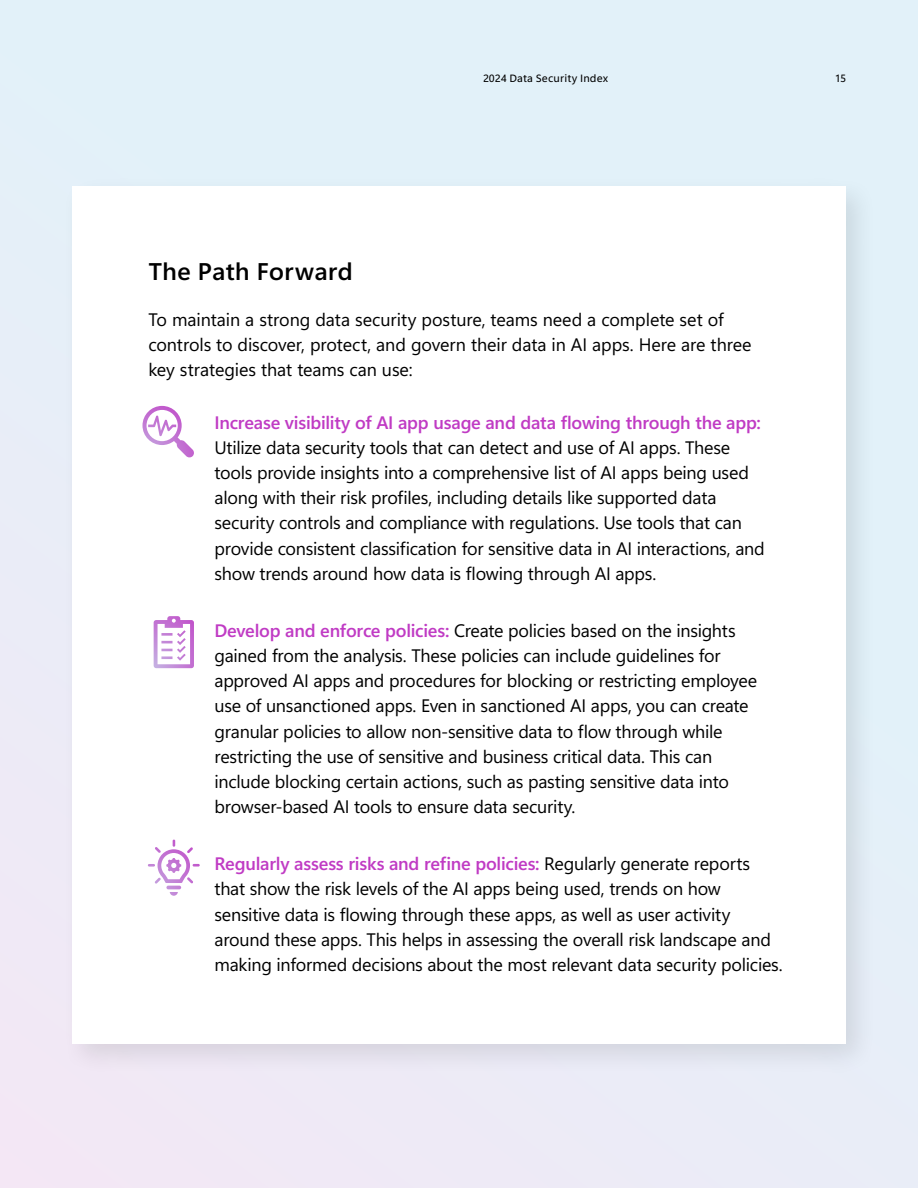
<style>
.page{position:relative;width:918px;height:1188px;background:#fff}
.page>*{position:absolute;margin:0;border:0;box-sizing:border-box;transform-origin:0 0}
.Large_Display_Type{font:24px "Segoe Sans 50000";letter-spacing:-.005em;color:#000}
.Large_Display_Type-2{font:18px/25.2px "Segoe Sans a 8000";letter-spacing:-.015em;color:#000}
.t1{font:10.5px "Segoe Sans 50000";letter-spacing:.01em;color:#000}
.s1{color:#c03bc4}
</style>
<div class="page">
<div style="left:0;top:0;width:918px;height:1188px;background:linear-gradient(to right,#e9edf7,#e4f0f8)"></div>
<div style="left:60px;top:175px;width:819px;height:902px;background:#000;opacity:.1"></div>
<div style="left:72px;top:186px;width:774px;height:858px;background:#fff"></div>
<svg style="left:142px;top:406px;width:52px;height:52px"></svg>
<svg style="left:154px;top:616px;width:40px;height:52px"></svg>
<svg style="left:148px;top:840px;width:52px;height:56px"></svg>
<p class="t1" style="left:483px;top:71px;width:127px">2024 Data Security Index</p>
<p class="t1" style="left:836px;top:71px;width:12px">15</p>
<p class="Large_Display_Type" style="left:148px;top:255px;width:206px">The Path Forward</p>
<p class="Large_Display_Type-2" style="left:148px;top:306px;width:605px">To maintain a strong data security posture, teams need a complete set of controls to discover, protect, and govern their data in AI apps. Here are three key strategies that teams can use:</p>
<p class="Large_Display_Type-2" style="left:214px;top:409px;width:552px"><span class="s1">Increase visibility of AI app usage and data flowing through the app:<br></span>Utilize data security tools that can detect and use of AI apps. These tools provide insights into a comprehensive list of AI apps being used along with their risk profiles, including details like supported data security controls and compliance with regulations. Use tools that can provide consistent classification for sensitive data in AI interactions, and show trends around how data is flowing through AI apps.</p>
<p class="Large_Display_Type-2" style="left:214px;top:618px;width:544px"><span class="s1">Develop and enforce policies:</span> Create policies based on the insights gained from the analysis. These policies can include guidelines for approved AI apps and procedures for blocking or restricting employee use of unsanctioned apps. Even in sanctioned AI apps, you can create granular policies to allow non-sensitive data to flow through while restricting the use of sensitive and business critical data. This can include blocking certain actions, such as pasting sensitive data into browser-based AI tools to ensure data security.</p>
<p class="Large_Display_Type-2" style="left:214px;top:851px;width:570px"><span class="s1">Regularly assess risks and refine policies:</span> Regularly generate reports that show the risk levels of the AI apps being used, trends on how sensitive data is flowing through these apps, as well as user activity around these apps. This helps in assessing the overall risk landscape and making informed decisions about the most relevant data security policies.</p>
</div>
